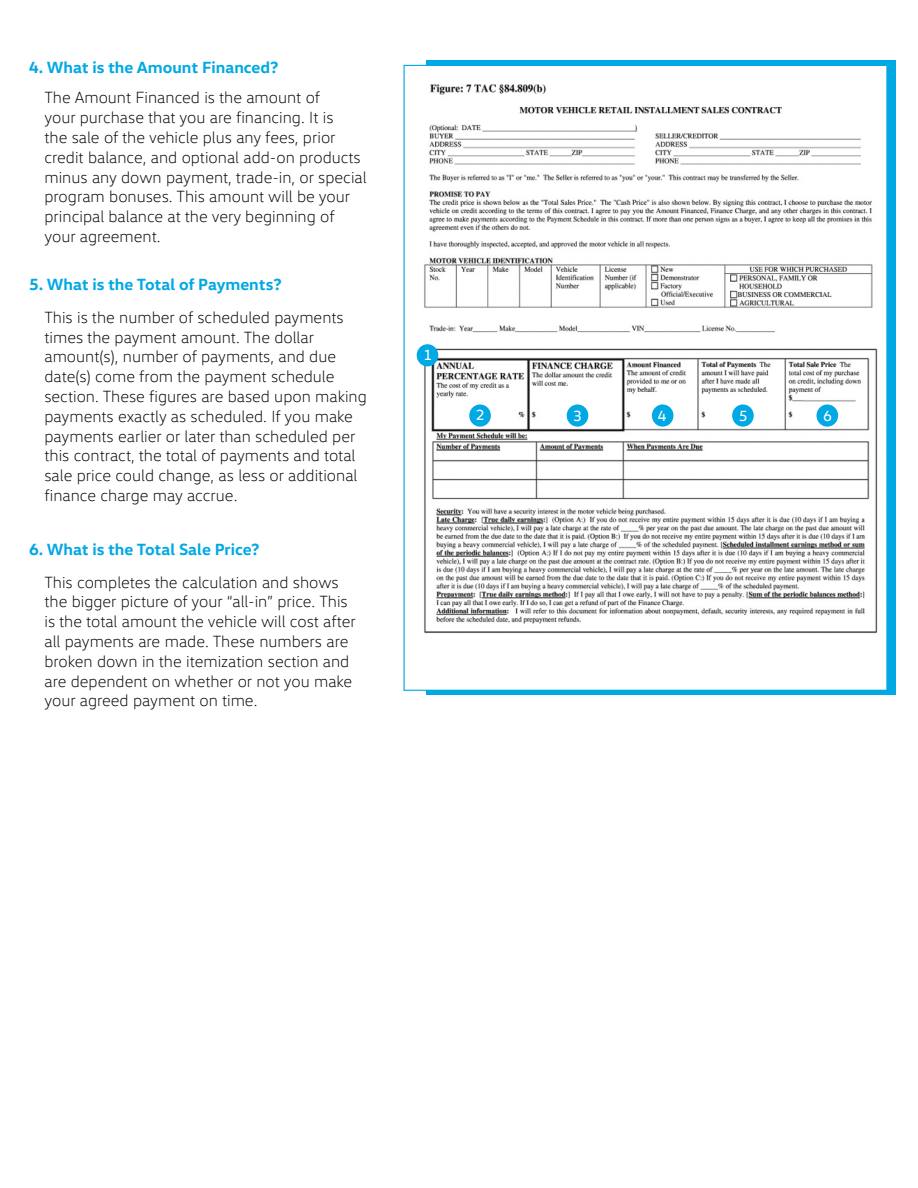
<style>
.page{position:relative;width:918px;height:1188px;background:#fff}
.page>*{position:absolute;margin:0;border:0;box-sizing:border-box;transform-origin:0 0}
.t1{font:300 16.5px/19.8px "VW Head";color:#000}
.t2{font:700 16.5px "VW Head";color:#00a8e4}
.t3{font:15px "VW Head";color:#fff}
</style>
<div class="page">
<div style="left:426px;top:60px;width:469px;height:635px;background:#00a8e4"></div>
<div style="left:404px;top:65px;width:483px;height:625px;background:#fff"></div>
<img style="left:416px;top:84px;width:462px;height:550px">
<div style="left:417px;top:344px;width:21px;height:22px;background:#00a8e4;border-radius:50%"></div>
<div style="left:469px;top:404px;width:22px;height:23px;background:#00a8e4;border-radius:50%"></div>
<div style="left:567px;top:404px;width:21px;height:23px;background:#00a8e4;border-radius:50%"></div>
<div style="left:652px;top:404px;width:22px;height:23px;background:#00a8e4;border-radius:50%"></div>
<div style="left:732px;top:404px;width:22px;height:23px;background:#00a8e4;border-radius:50%"></div>
<div style="left:817px;top:404px;width:21px;height:23px;background:#00a8e4;border-radius:50%"></div>
<p class="t2" style="left:29px;top:57px;width:251px">4. What is the Amount Financed?</p>
<p class="t1" style="left:44px;top:88px;width:324px">The Amount Financed is the amount of<br>your purchase that you are financing. It is<br>the sale of the vehicle plus any fees, prior credit balance, and optional add-on products minus any down payment, trade-in, or special program bonuses. This amount will be your principal balance at the very beginning of your agreement.</p>
<p class="t2" style="left:29px;top:274px;width:254px">5. What is the Total of Payments?</p>
<p class="t1" style="left:44px;top:307px;width:324px">This is the number of scheduled payments times the payment amount. The dollar amount(s), number of payments, and due date(s) come from the payment schedule section. These figures are based upon making payments exactly as scheduled. If you make payments earlier or later than scheduled per this contract, the total of payments and total sale price could change, as less or additional finance charge may accrue.</p>
<p class="t2" style="left:29px;top:539px;width:232px">6. What is the Total Sale Price?</p>
<p class="t1" style="left:44px;top:572px;width:313px">This completes the calculation and shows the bigger picture of your “all-in” price. This is the total amount the vehicle will cost after all payments are made. These numbers are broken down in the itemization section and are dependent on whether or not you make your agreed payment on time.</p>
<p class="t3" style="left:423px;top:346px;width:10px">1</p>
<p class="t3" style="left:476px;top:406px;width:10px">2</p>
<p class="t3" style="left:573px;top:406px;width:10px">3</p>
<p class="t3" style="left:658px;top:406px;width:10px">4</p>
<p class="t3" style="left:739px;top:407px;width:10px">5</p>
<p class="t3" style="left:823px;top:407px;width:10px">6</p>
</div>
